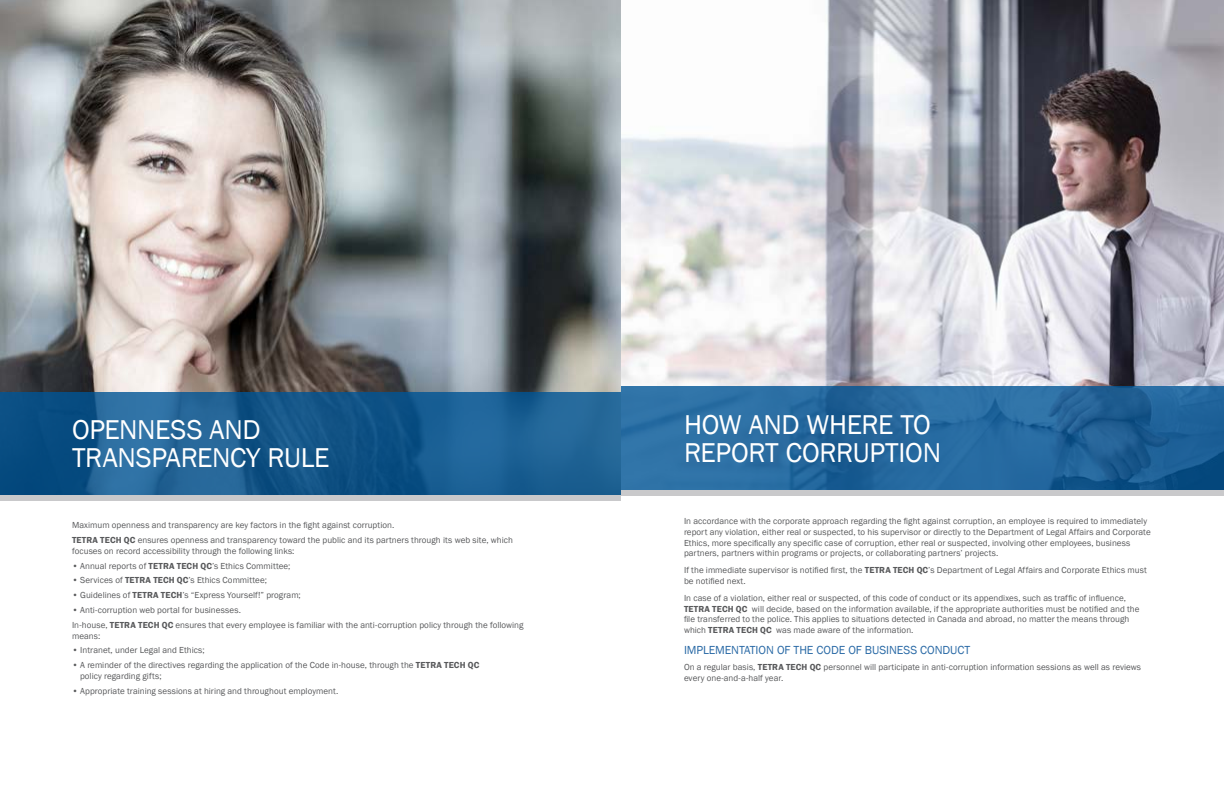
<style>
.page{position:relative;width:1224px;height:792px;background:#fff}
.page>*{position:absolute;margin:0;border:0;box-sizing:border-box;transform-origin:0 0}
.t1{font:28px/28px "Franklin Gothic";letter-spacing:-.01em;color:#fff}
.t2{font:12px "Franklin Gothic";letter-spacing:-.005em;color:#2a6aa6}
.t3{font:9px/10.8px "Franklin Gothic";letter-spacing:.005em;color:#58595b}
.s1{font-weight:600}
</style>
<div class="page">
<img style="left:621px;top:0;width:603px;height:386px">
<svg style="left:621px;top:386px;width:603px;height:104px;background:#25679c"></svg>
<div style="left:603px;top:490px;width:621px;height:5px;background:#c9c9cb"></div>
<img style="left:0;top:0;width:621px;height:392px">
<svg style="left:0;top:392px;width:621px;height:103px;background:#185c8f"></svg>
<div style="left:0;top:495px;width:621px;height:6px;background:#c9c9cb"></div>
<h1 class="t1" style="left:72px;top:417px;width:259px">OPENNESS AND<br>TRANSPARENCY RULE</h1>
<p class="t3" style="left:72px;top:518px;width:442px;line-height:14.8px">Maximum openness and transparency are key factors in the fight against corruption.<br><span class="s1">TETRA TECH QC</span> ensures openness and transparency toward the public and its partners through its web site, which</p>
<p class="t3" style="left:72px;top:546px;width:224px">focuses on record accessibility through the following links:</p>
<p class="t3" style="left:72px;top:560px;width:220px">• Annual reports of <span class="s1">TETRA TECH QC</span>’s Ethics Committee;</p>
<p class="t3" style="left:72px;top:575px;width:196px">• Services of <span class="s1">TETRA TECH QC</span>’s Ethics Committee;</p>
<p class="t3" style="left:72px;top:590px;width:230px">• Guidelines of <span class="s1">TETRA TECH</span>’s “Express Yourself!” program;</p>
<p class="t3" style="left:72px;top:603px;width:453px;line-height:14.8px">• Anti-corruption web portal for businesses.<br>In-house, <span class="s1">TETRA TECH QC</span> ensures that every employee is familiar with the anti-corruption policy through the following</p>
<p class="t3" style="left:72px;top:630px;width:30px">means:</p>
<p class="t3" style="left:72px;top:645px;width:134px">• Intranet, under Legal and Ethics;</p>
<p class="t3" style="left:80px;top:660px;width:401px;text-indent:-8px">• A reminder of the directives regarding the application of the Code in-house, through the <span class="s1">TETRA TECH QC </span>policy regarding gifts;</p>
<p class="t3" style="left:72px;top:686px;width:268px">• Appropriate training sessions at hiring and throughout employment.</p>
<h1 class="t1" style="left:684px;top:411px;width:259px">HOW AND WHERE TO<br>REPORT CORRUPTION</h1>
<p class="t3" style="left:684px;top:516px;width:468px">In accordance with the corporate approach regarding the fight against corruption, an employee is required to immediately report any violation, either real or suspected, to his supervisor or directly to the Department of Legal Affairs and Corporate Ethics, more specifically any specific case of corruption, ether real or suspected, involving other employees, business partners, partners within programs or projects, or collaborating partners’ projects.</p>
<p class="t3" style="left:684px;top:565px;width:464px">If the immediate supervisor is notified first, the <span class="s1">TETRA TECH QC</span>’s Department of Legal Affairs and Corporate Ethics must be notified next.</p>
<p class="t3" style="left:684px;top:593px;width:457px">In case of a violation, either real or suspected, of this code of conduct or its appendixes, such as traffic of influence, <span class="s1">TETRA TECH QC</span> will decide, based on the information available, if the appropriate authorities must be notified and the file transferred to the police. This applies to situations detected in Canada and abroad, no matter the means through which <span class="s1">TETRA TECH QC</span> was made aware of the information.</p>
<h2 class="t2" style="left:684px;top:642px;width:288px">IMPLEMENTATION OF THE CODE OF BUSINESS CONDUCT</h2>
<p class="t3" style="left:684px;top:662px;width:459px">On a regular basis, <span class="s1">TETRA TECH QC</span> personnel will participate in anti-corruption information sessions as well as reviews every one-and-a-half year.</p>
</div>
